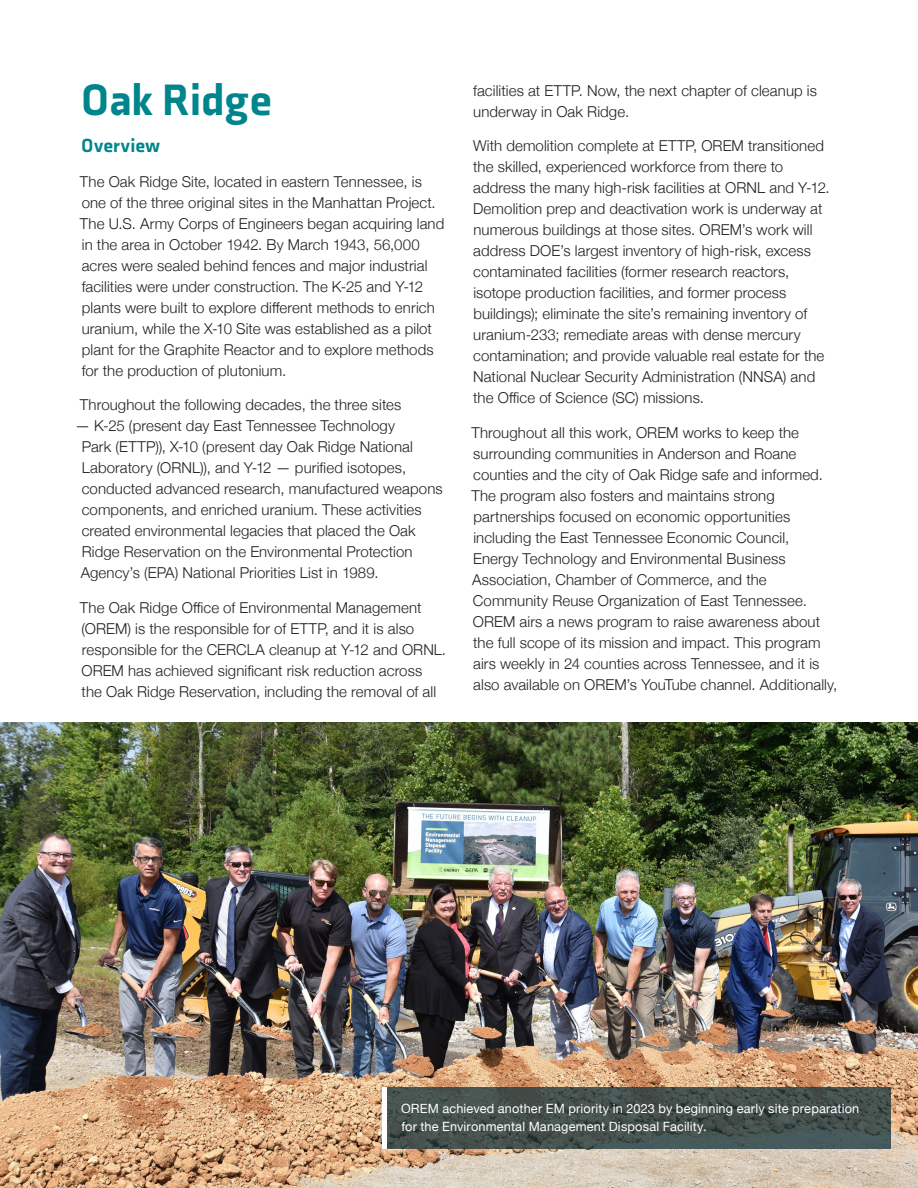
<style>
.page{position:relative;width:918px;height:1188px;background:#fff}
.page>*{position:absolute;margin:0;border:0;box-sizing:border-box;transform-origin:0 0}
.Section_Header{font:900 45px "Axia";color:#00858c}
.Paragraph{font:900 19.5px "Axia";letter-spacing:.02em;color:#00858c}
.Paragraph-2{font:300 15px/21px "Helvetica Neue";letter-spacing:.005em;color:#231f20}
.Captions{font:12.75px/18px "Helvetica Neue";letter-spacing:.015em;color:#fff}
</style>
<div class="page">
<img style="left:0;top:723px;width:918px;height:465px">
<svg style="left:387px;top:1088px;width:503px;height:61px;background:#434f4d"></svg>
<hr style="left:383px;top:1088px;width:4px;height:61px;background:#fff">
<p class="Section_Header" style="left:81px;top:72px;width:192px">Oak Ridge</p>
<p class="Paragraph" style="left:81px;top:134px;width:80px">Overview</p>
<p class="Paragraph-2" style="left:80px;top:170px;width:366px">The Oak Ridge Site, located in eastern Tennessee, is one of the three original sites in the Manhattan Project.<br>The U.S. Army Corps of Engineers began acquiring land in the area in October 1942. By March 1943, 56,000 acres were sealed behind fences and major industrial facilities were under construction. The K-25 and Y-12 plants were built to explore different methods to enrich uranium, while the X-10 Site was established as a pilot plant for the Graphite Reactor and to explore methods for the production of plutonium.</p>
<p class="Paragraph-2" style="left:80px;top:393px;width:323px">Throughout the following decades, the three sites</p>
<p class="Paragraph-2" style="left:81px;top:414px;width:364px;text-indent:-6px">— K-25 (present day East Tennessee Technology<br>Park (ETTP)), X-10 (present day Oak Ridge National Laboratory (ORNL)), and Y-12 — purified isotopes, conducted advanced research, manufactured weapons components, and enriched uranium. These activities created environmental legacies that placed the Oak Ridge Reservation on the Environmental Protection Agency’s (EPA) National Priorities List in 1989.</p>
<p class="Paragraph-2" style="left:80px;top:596px;width:368px">The Oak Ridge Office of Environmental Management (OREM) is the responsible for of ETTP, and it is also responsible for the CERCLA cleanup at Y-12 and ORNL.<br>OREM has achieved significant risk reduction across<br>the Oak Ridge Reservation, including the removal of all</p>
<p class="Paragraph-2" style="left:473px;top:79px;width:345px">facilities at ETTP. Now, the next chapter of cleanup is underway in Oak Ridge.</p>
<p class="Paragraph-2" style="left:473px;top:134px;width:358px">With demolition complete at ETTP, OREM transitioned the skilled, experienced workforce from there to address the many high-risk facilities at ORNL and Y-12.<br>Demolition prep and deactivation work is underway at numerous buildings at those sites. OREM’s work will address DOE’s largest inventory of high-risk, excess contaminated facilities (former research reactors, isotope production facilities, and former process buildings); eliminate the site’s remaining inventory of uranium-233; remediate areas with dense mercury contamination; and provide valuable real estate for the National Nuclear Security Administration (NNSA) and the Office of Science (SC) missions.</p>
<p class="Paragraph-2" style="left:471px;top:421px;width:367px">Throughout all this work, OREM works to keep the surrounding communities in Anderson and Roane counties and the city of Oak Ridge safe and informed.<br>The program also fosters and maintains strong partnerships focused on economic opportunities including the East Tennessee Economic Council,<br>Energy Technology and Environmental Business Association, Chamber of Commerce, and the Community Reuse Organization of East Tennessee.<br>OREM airs a news program to raise awareness about the full scope of its mission and impact. This program airs weekly in 24 counties across Tennessee, and it is also available on OREM’s YouTube channel. Additionally,</p>
<p class="Captions" style="left:401px;top:1101px;width:460px">OREM achieved another EM priority in 2023 by beginning early site preparation for the Environmental Management Disposal Facility.</p>
</div>
